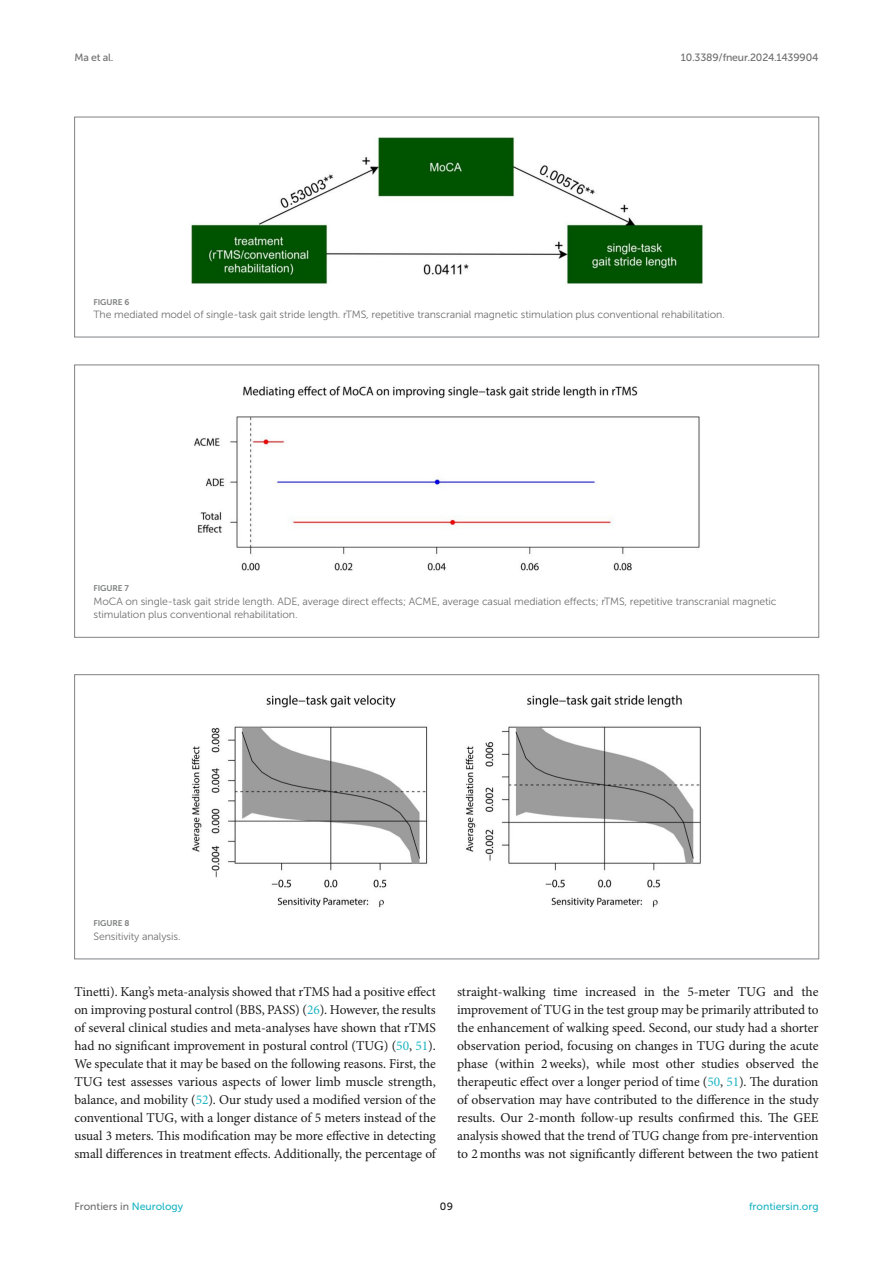
<style>
.page{position:relative;width:893px;height:1263px;background:#fff}
.page>*{position:absolute;margin:0;border:0;box-sizing:border-box;transform-origin:0 0}
.TEXT{font:13.5px/18px "Minion Pro";letter-spacing:-.005em;color:#1b1c1b;text-align:justify}
.FIG_LEG{font:10.5px/13.5px "Museo Sans 300";letter-spacing:-.01em;color:#706f70}
.t1{font:10.5px "Museo Sans 500";letter-spacing:-.015em;color:#706f70}
.t2{font:10.5px "Museo Sans 500";color:#1db5c3}
.t3{font:10.5px "Museo Sans 500";color:#1b1c1b}
.FIG_HD{font:8.25px "Museo Sans 700";letter-spacing:-.01em;color:#7e7f7f}
.s1{color:#1db5c3}
</style>
<div class="page">
<img style="left:191px;top:137px;width:512px;height:147px">
<div style="left:74px;top:117px;width:745px;height:220px;border:1px solid #808285"></div>
<img style="left:194px;top:386px;width:506px;height:185px">
<img style="left:192px;top:695px;width:509px;height:213px">
<p class="t1" style="left:74px;top:51px;width:40px">Ma et al.</p>
<p class="t1" style="left:681px;top:51px;width:139px">10.3389/fneur.2024.1439904</p>
<p class="FIG_HD" style="left:94px;top:297px;width:37px">FIGURE 6</p>
<p class="FIG_LEG" style="left:94px;top:308px;width:633px">The mediated model of single-task gait stride length. rTMS, repetitive transcranial magnetic stimulation plus conventional rehabilitation.</p>
<p class="FIG_HD" style="left:94px;top:584px;width:37px">FIGURE 7</p>
<p class="FIG_LEG" style="left:94px;top:595px;width:685px">MoCA on single-task gait stride length. ADE, average direct effects; ACME, average casual mediation effects; rTMS, repetitive transcranial magnetic stimulation plus conventional rehabilitation.</p>
<p class="FIG_HD" style="left:94px;top:919px;width:37px">FIGURE 8</p>
<p class="FIG_LEG" style="left:94px;top:930px;width:89px">Sensitivity analysis.</p>
<p class="TEXT" style="left:74px;top:983px;width:363px">Tinetti). Kang’s meta-analysis showed that rTMS had a positive effect on improving postural control (BBS, PASS) (<span class="s1">26</span>). However, the results of several clinical studies and meta-analyses have shown that rTMS had no significant improvement in postural control (TUG) (<span class="s1">50</span>, <span class="s1">51</span>).<br>We speculate that it may be based on the following reasons. First, the TUG test assesses various aspects of lower limb muscle strength, balance, and mobility (<span class="s1">52</span>). Our study used a modified version of the conventional TUG, with a longer distance of 5 meters instead of the usual 3 meters. This modification may be more effective in detecting small differences in treatment effects. Additionally, the percentage of</p>
<p class="TEXT" style="left:457px;top:983px;width:363px">straight-walking time increased in the 5-meter TUG and the improvement of TUG in the test group may be primarily attributed to the enhancement of walking speed. Second, our study had a shorter observation period, focusing on changes in TUG during the acute phase (within 2weeks), while most other studies observed the therapeutic effect over a longer period of time (<span class="s1">50</span>, <span class="s1">51</span>). The duration of observation may have contributed to the difference in the study results. Our 2-month follow-up results confirmed this. The GEE analysis showed that the trend of TUG change from pre-intervention to 2months was not significantly different between the two patient</p>
<p class="t1" style="left:74px;top:1200px;width:110px">Frontiers in <span class="s1">Neurology</span></p>
<p class="t3" style="left:440px;top:1200px;width:15px">09</p>
<p class="t2" style="left:749px;top:1200px;width:71px">frontiersin.org</p>
</div>
